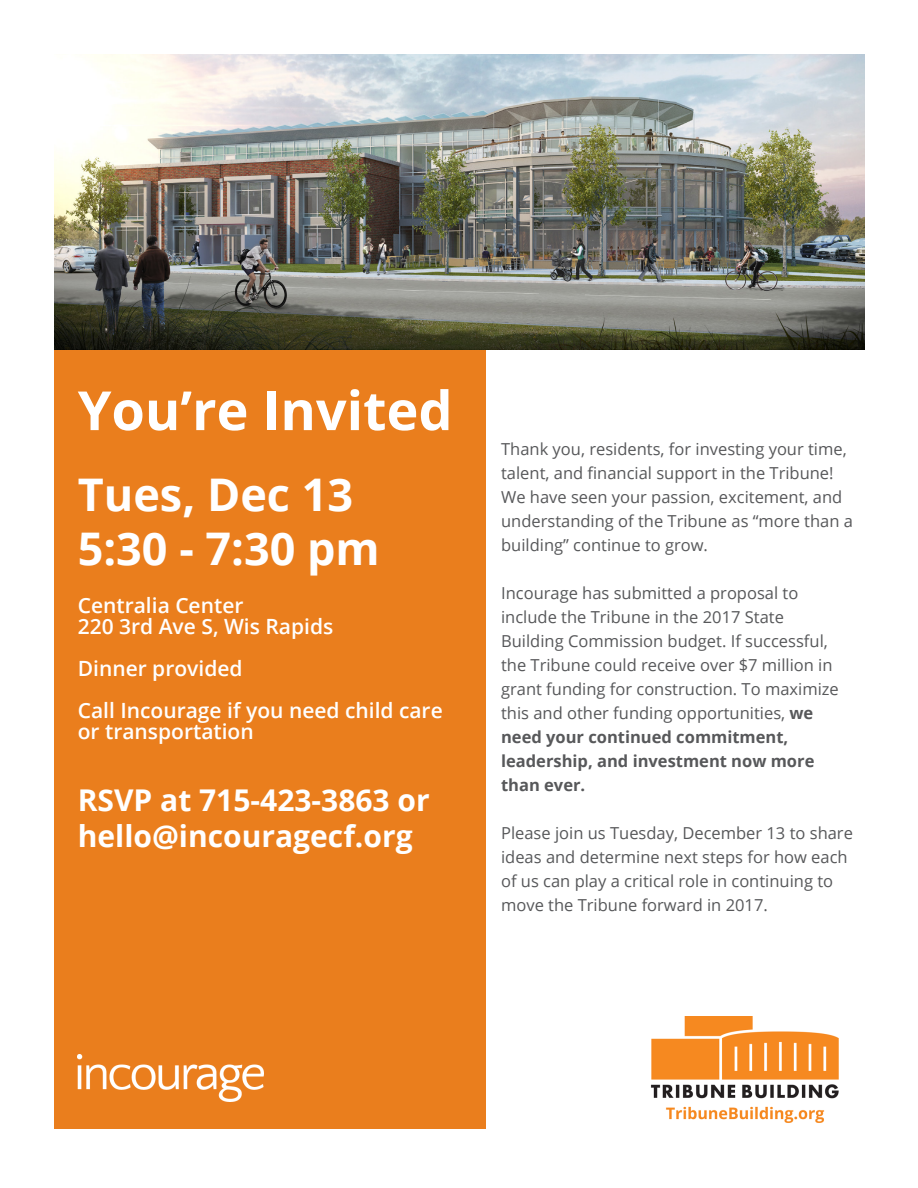
<style>
.page{position:relative;width:918px;height:1188px;background:#fff}
.page>*{position:absolute;margin:0;border:0;box-sizing:border-box;transform-origin:0 0}
.t1{font:700 54px "Open Sans";color:#fff}
.t2{font:700 45px "Open Sans";color:#fff}
.t3{font:700 30px/36px "Open Sans";color:#fff}
.t4{font:600 21px/21px "Open Sans";color:#fff}
.t5{font:16.5px/24px "Open Sans";color:#57585a}
.t6{font:700 16.5px/24px "Open Sans";color:#57585a}
.s1{font-weight:700}
</style>
<div class="page">
<div style="left:55px;top:350px;width:431px;height:779px;background:#ea7e1d"></div>
<img style="left:650px;top:1016px;width:189px;height:107px">
<img style="left:78px;top:1054px;width:186px;height:48px">
<img style="left:55px;top:54px;width:810px;height:295px">
<p class="t1" style="left:78px;top:372px;width:376px">You’re Invited</p>
<p class="t2" style="left:78px;top:463px;width:277px">Tues, Dec 13</p>
<p class="t2" style="left:78px;top:517px;width:304px">5:30 - 7:30 pm</p>
<p class="t4" style="left:78px;top:595px;width:257px">Centralia Center<br>220 3rd Ave S, Wis Rapids</p>
<p class="t4" style="left:78px;top:658px;width:166px">Dinner provided</p>
<p class="t4" style="left:78px;top:700px;width:367px">Call Incourage if you need child care or transportation</p>
<p class="t3" style="left:78px;top:781px;width:354px">RSVP at 715-423-3863 or hello@incouragecf.org</p>
<p class="t5" style="left:501px;top:437px;width:353px">Thank you, residents, for investing your time, talent, and financial support in the Tribune!<br>We have seen your passion, excitement, and understanding of the Tribune as “more than a building” continue to grow.</p>
<p class="t5" style="left:501px;top:581px;width:299px">Incourage has submitted a proposal to</p>
<p class="t5" style="left:501px;top:605px;width:284px">include the Tribune in the 2017 State</p>
<p class="t5" style="left:501px;top:629px;width:339px">Building Commission budget. If successful, the Tribune could receive over $7 million in grant funding for construction. To maximize this and other funding opportunities, <span class="s1">we need your continued commitment,</span></p>
<p class="t6" style="left:501px;top:749px;width:315px">leadership, and investment now more than ever.</p>
<p class="t5" style="left:501px;top:821px;width:353px">Please join us Tuesday, December 13 to share ideas and determine next steps for how each of us can play a critical role in continuing to move the Tribune forward in 2017.</p>
</div>
